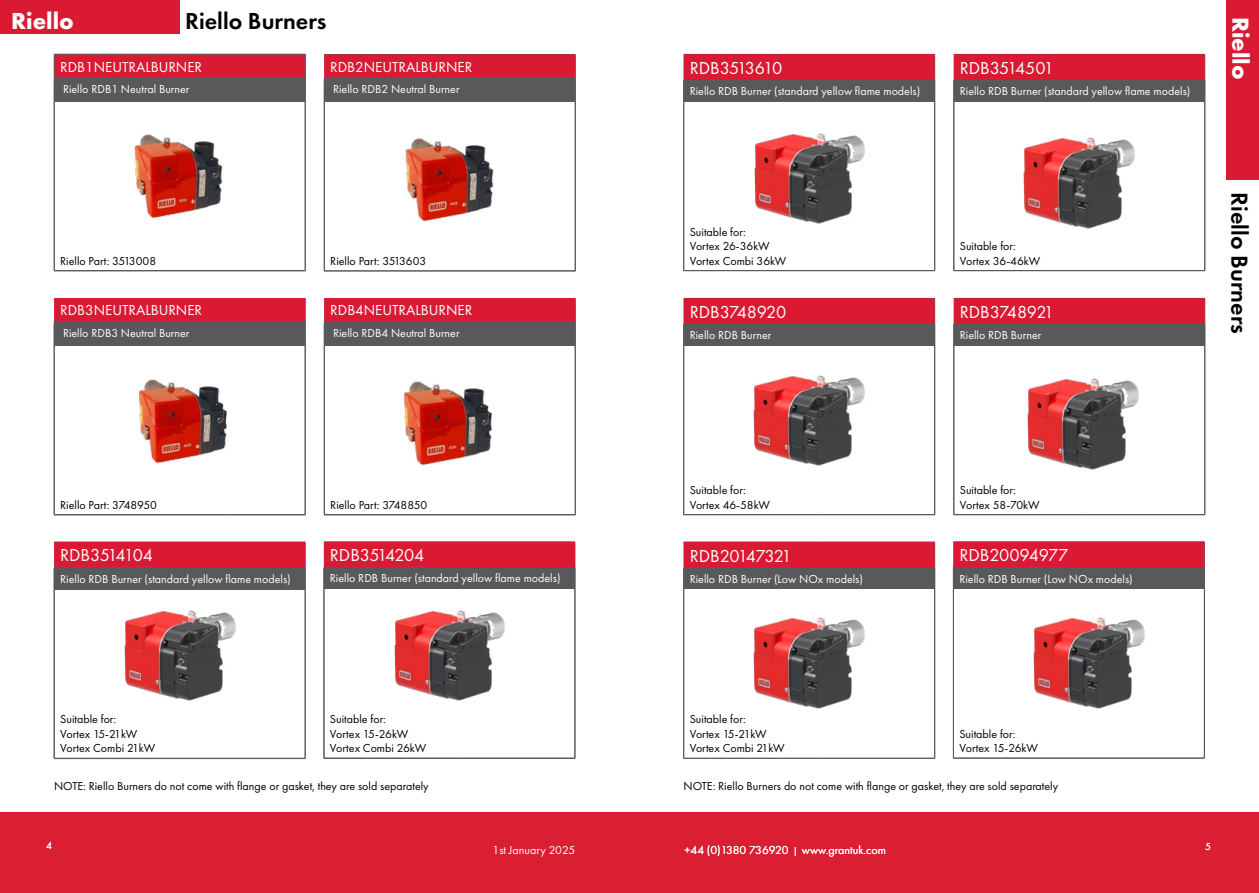
<style>
.page{position:relative;width:1259px;height:893px;background:#fff}
.page>*{position:absolute;margin:0;border:0;box-sizing:border-box;transform-origin:0 0}
.t1{font:600 24px "Futura PT";color:#000}
.t2{font:700 24px "Futura PT";color:#fff}
.t3{font:18px "Futura PT";letter-spacing:-.025em;color:#fff}
.t4{font:18px "Futura PT";letter-spacing:-.005em;color:#fff}
.t5{font:18px "Futura PT";color:#fff}
.t6{font:15px "Futura PT";color:#fff}
.t7{font:12px/14.4px "Futura PT";color:#000}
.t8{font:12px "Futura PT";color:#fff}
.t9{font:10.5px "Futura PT";color:#fff}
.s1{font-size:13.5px}
</style>
<div class="page">
<div style="left:0;top:812px;width:1259px;height:81px;background:#da1f33"></div>
<hr style="left:305px;top:345px;width:1px;height:170px;background:#58595b">
<hr style="left:54px;top:515px;width:133px;height:1px;background:#58595b">
<hr style="left:187px;top:515px;width:118px;height:1px;background:#58595b">
<hr style="left:575px;top:345px;width:1px;height:170px;background:#58595b">
<hr style="left:324px;top:515px;width:133px;height:1px;background:#58595b">
<hr style="left:457px;top:515px;width:118px;height:1px;background:#58595b">
<hr style="left:305px;top:101px;width:1px;height:170px;background:#58595b">
<hr style="left:54px;top:271px;width:133px;height:1px;background:#58595b">
<hr style="left:187px;top:271px;width:118px;height:1px;background:#58595b">
<div style="left:1226px;top:0;width:33px;height:180px;background:#da1a32"></div>
<div style="left:0;top:0;width:180px;height:33px;background:#da1a32"></div>
<svg style="left:54px;top:54px;width:252px;height:47px;background:#953b47"></svg>
<hr style="left:54px;top:99px;width:1px;height:171px;background:#58595b">
<hr style="left:305px;top:99px;width:1px;height:171px;background:#58595b">
<hr style="left:54px;top:270px;width:184px;height:1px;background:#58595b">
<hr style="left:238px;top:270px;width:67px;height:1px;background:#58595b">
<svg style="left:324px;top:54px;width:252px;height:47px;background:#963a47"></svg>
<hr style="left:324px;top:99px;width:1px;height:172px;background:#58595b">
<hr style="left:575px;top:99px;width:1px;height:172px;background:#58595b">
<hr style="left:324px;top:271px;width:179px;height:1px;background:#58595b">
<hr style="left:503px;top:271px;width:72px;height:1px;background:#58595b">
<svg style="left:54px;top:298px;width:252px;height:47px;background:#973a46"></svg>
<hr style="left:54px;top:343px;width:1px;height:171px;background:#58595b">
<hr style="left:305px;top:343px;width:1px;height:171px;background:#58595b">
<hr style="left:54px;top:514px;width:176px;height:1px;background:#58595b">
<hr style="left:230px;top:514px;width:75px;height:1px;background:#58595b">
<svg style="left:324px;top:298px;width:252px;height:47px;background:#973a47"></svg>
<hr style="left:324px;top:343px;width:1px;height:171px;background:#58595b">
<hr style="left:575px;top:343px;width:1px;height:171px;background:#58595b">
<hr style="left:324px;top:514px;width:179px;height:1px;background:#58595b">
<hr style="left:503px;top:514px;width:72px;height:1px;background:#58595b">
<svg style="left:54px;top:542px;width:252px;height:47px;background:#9d3745"></svg>
<hr style="left:54px;top:589px;width:1px;height:169px;background:#58595b">
<hr style="left:305px;top:589px;width:1px;height:169px;background:#58595b">
<hr style="left:54px;top:758px;width:133px;height:1px;background:#58595b">
<hr style="left:187px;top:758px;width:118px;height:1px;background:#58595b">
<svg style="left:324px;top:541px;width:251px;height:48px;background:#9e3846"></svg>
<hr style="left:324px;top:588px;width:1px;height:170px;background:#58595b">
<hr style="left:574px;top:588px;width:1px;height:170px;background:#58595b">
<hr style="left:324px;top:758px;width:133px;height:1px;background:#58595b">
<hr style="left:457px;top:758px;width:118px;height:1px;background:#58595b">
<img style="left:134px;top:134px;width:89px;height:85px">
<img style="left:139px;top:379px;width:88px;height:85px">
<img style="left:405px;top:138px;width:89px;height:84px">
<img style="left:404px;top:381px;width:88px;height:85px">
<img style="left:124px;top:610px;width:112px;height:91px">
<img style="left:394px;top:610px;width:111px;height:91px">
<svg style="left:683px;top:54px;width:252px;height:47px;background:#9f3644"></svg>
<hr style="left:683px;top:101px;width:1px;height:169px;background:#58595b">
<hr style="left:934px;top:101px;width:1px;height:169px;background:#58595b">
<hr style="left:683px;top:270px;width:133px;height:1px;background:#58595b">
<hr style="left:816px;top:270px;width:119px;height:1px;background:#58595b">
<svg style="left:953px;top:54px;width:252px;height:47px;background:#9f3745"></svg>
<hr style="left:953px;top:101px;width:1px;height:169px;background:#58595b">
<hr style="left:1204px;top:101px;width:1px;height:169px;background:#58595b">
<hr style="left:953px;top:270px;width:133px;height:1px;background:#58595b">
<hr style="left:1086px;top:270px;width:119px;height:1px;background:#58595b">
<svg style="left:683px;top:298px;width:252px;height:47px;background:#9f3644"></svg>
<hr style="left:683px;top:345px;width:1px;height:169px;background:#58595b">
<hr style="left:934px;top:345px;width:1px;height:169px;background:#58595b">
<hr style="left:683px;top:514px;width:133px;height:1px;background:#58595b">
<hr style="left:816px;top:514px;width:119px;height:1px;background:#58595b">
<svg style="left:953px;top:298px;width:252px;height:47px;background:#9f3745"></svg>
<hr style="left:953px;top:345px;width:1px;height:169px;background:#58595b">
<hr style="left:1204px;top:345px;width:1px;height:169px;background:#58595b">
<hr style="left:953px;top:514px;width:133px;height:1px;background:#58595b">
<hr style="left:1086px;top:514px;width:119px;height:1px;background:#58595b">
<svg style="left:953px;top:542px;width:252px;height:47px;background:#9d3745"></svg>
<hr style="left:953px;top:589px;width:1px;height:169px;background:#58595b">
<hr style="left:1204px;top:589px;width:1px;height:169px;background:#58595b">
<hr style="left:953px;top:758px;width:133px;height:1px;background:#58595b">
<hr style="left:1086px;top:758px;width:118px;height:1px;background:#58595b">
<img style="left:754px;top:133px;width:111px;height:91px">
<img style="left:1023px;top:137px;width:112px;height:92px">
<img style="left:753px;top:375px;width:112px;height:91px">
<img style="left:1027px;top:378px;width:112px;height:92px">
<img style="left:1033px;top:617px;width:112px;height:92px">
<svg style="left:683px;top:542px;width:252px;height:47px;background:#9d3745"></svg>
<hr style="left:683px;top:589px;width:1px;height:169px;background:#58595b">
<hr style="left:934px;top:589px;width:1px;height:169px;background:#58595b">
<hr style="left:683px;top:758px;width:133px;height:1px;background:#58595b">
<hr style="left:816px;top:758px;width:119px;height:1px;background:#58595b">
<img style="left:753px;top:617px;width:112px;height:92px">
<h1 class="t1" style="left:185px;top:6px;width:143px">Riello Burners</h1>
<h1 class="t2" style="left:11px;top:5px;width:64px">Riello</h1>
<p class="t6" style="left:60px;top:58px;width:143px">RDB1NEUTRALBURNER</p>
<p class="t8" style="left:63px;top:82px;width:128px">Riello RDB1 Neutral Burner</p>
<p class="t6" style="left:330px;top:58px;width:143px">RDB2NEUTRALBURNER</p>
<p class="t8" style="left:333px;top:82px;width:128px">Riello RDB2 Neutral Burner</p>
<p class="t7" style="left:60px;top:253px;width:98px">Riello Part: 3513008</p>
<p class="t6" style="left:60px;top:302px;width:143px">RDB3NEUTRALBURNER</p>
<p class="t8" style="left:63px;top:326px;width:128px">Riello RDB3 Neutral Burner</p>
<p class="t7" style="left:330px;top:254px;width:98px">Riello Part: 3513603</p>
<p class="t6" style="left:330px;top:302px;width:143px">RDB4NEUTRALBURNER</p>
<p class="t8" style="left:333px;top:326px;width:128px">Riello RDB4 Neutral Burner</p>
<h2 class="t3" style="left:689px;top:57px;width:94px">RDB3513610</h2>
<p class="t8" style="left:689px;top:84px;width:232px">Riello RDB Burner (standard yellow flame models)</p>
<h2 class="t5" style="left:959px;top:57px;width:96px">RDB3514501</h2>
<p class="t8" style="left:959px;top:84px;width:232px">Riello RDB Burner (standard yellow flame models)</p>
<p class="t7" style="left:689px;top:224px;width:98px">Suitable for:<br>Vortex 26-36kW<br>Vortex Combi 36kW</p>
<h2 class="t3" style="left:689px;top:301px;width:98px">RDB3748920</h2>
<p class="t8" style="left:689px;top:328px;width:83px">Riello RDB Burner</p>
<p class="t7" style="left:959px;top:239px;width:82px">Suitable for:<br>Vortex 36-46kW</p>
<h2 class="t3" style="left:959px;top:301px;width:96px">RDB3748921</h2>
<p class="t8" style="left:959px;top:328px;width:83px">Riello RDB Burner</p>
<h1 class="t2" style="left:1256px;top:16px;width:64px;rotate:90deg">Riello</h1>
<h1 class="t1" style="left:1254px;top:192px;width:143px;rotate:90deg">Riello Burners</h1>
<p class="t7" style="left:60px;top:497px;width:98px">Riello Part: 3748950</p>
<h2 class="t3" style="left:60px;top:545px;width:94px">RDB3514104</h2>
<p class="t8" style="left:60px;top:571px;width:232px">Riello RDB Burner (standard yellow flame models)</p>
<p class="t7" style="left:330px;top:497px;width:99px">Riello Part: 3748850</p>
<h2 class="t3" style="left:330px;top:545px;width:96px">RDB3514204</h2>
<p class="t8" style="left:330px;top:571px;width:232px">Riello RDB Burner (standard yellow flame models)</p>
<p class="t7" style="left:689px;top:483px;width:82px">Suitable for:<br>Vortex 46-58kW</p>
<h2 class="t3" style="left:689px;top:545px;width:103px">RDB20147321</h2>
<p class="t8" style="left:689px;top:572px;width:175px">Riello RDB Burner (Low NOx models)</p>
<p class="t7" style="left:959px;top:483px;width:81px">Suitable for:<br>Vortex 58-70kW</p>
<h2 class="t4" style="left:959px;top:545px;width:111px">RDB20094977</h2>
<p class="t8" style="left:959px;top:571px;width:175px">Riello RDB Burner (Low NOx models)</p>
<p class="t7" style="left:60px;top:712px;width:96px">Suitable for:<br>Vortex 15-21kW<br>Vortex Combi 21kW</p>
<p class="t7" style="left:330px;top:712px;width:98px">Suitable for:<br>Vortex 15-26kW<br>Vortex Combi 26kW</p>
<p class="t7" style="left:689px;top:712px;width:96px">Suitable for:<br>Vortex 15-21kW<br>Vortex Combi 21kW</p>
<p class="t7" style="left:959px;top:726px;width:80px">Suitable for:<br>Vortex 15-26kW</p>
<p class="t7" style="left:54px;top:778px;width:376px">NOTE: Riello Burners do not come with flange or gasket, they are sold separately</p>
<p class="t7" style="left:683px;top:778px;width:376px">NOTE: Riello Burners do not come with flange or gasket, they are sold separately</p>
<p class="t9" style="left:46px;top:840px;width:7px">4</p>
<p class="t9" style="left:1205px;top:840px;width:7px">5</p>
<p class="t8" style="left:492px;top:843px;width:84px">1st January 2025</p>
<p class="t8" style="left:684px;top:843px;width:203px">+44 (0)1380 736920 <span class="s1">I</span> www.grantuk.com</p>
</div>
